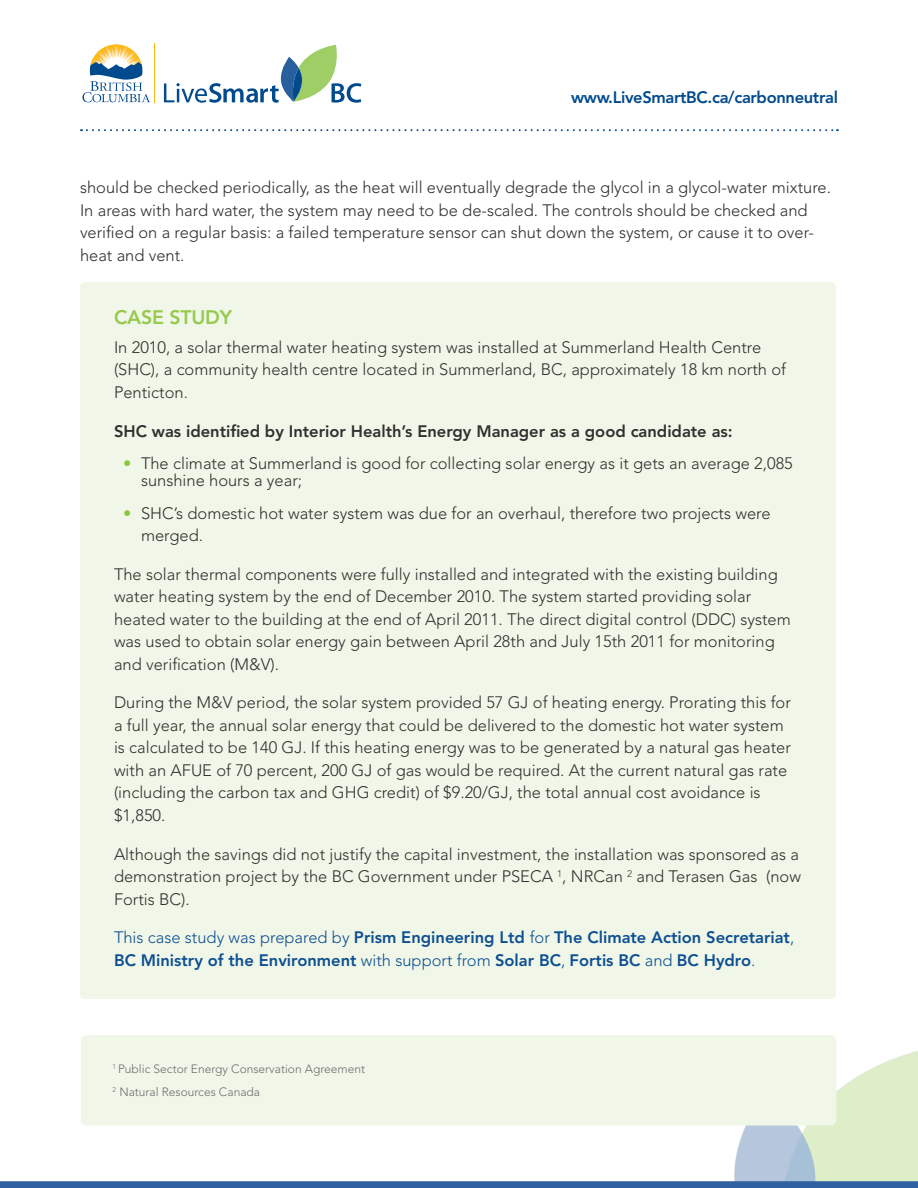
<style>
.page{position:relative;width:918px;height:1188px;background:#fff}
.page>*{position:absolute;margin:0;border:0;box-sizing:border-box;transform-origin:0 0}
.PR_Header{font:800 19.5px "Avenir LT Std";letter-spacing:-.01em;color:#96ca4e}
.body{font:300 16.5px/22.5px "Avenir LT Std";color:#312f30}
.bullets_green{font:300 16.5px/16.5px "Avenir LT Std";color:#312f30}
.body-2{font:800 16.5px/22.5px "Avenir LT Std";color:#0d4f91}
.body-3{font:800 16.5px "Avenir LT Std";color:#312f30}
.t1{font:800 16.5px "Avenir LT Std";letter-spacing:-.02em;color:#004a8d}
.body-4{font:300 12px "Avenir LT Std";color:#6c6d70}
.s1{color:#8bc63e}
.s2{font-weight:300}
</style>
<div class="page">
<img style="left:734px;top:1051px;width:184px;height:130px">
<svg style="left:82px;top:44px;width:68px;height:58px"></svg>
<svg style="left:164px;top:45px;width:197px;height:58px"></svg>
<hr style="left:154px;top:43px;width:1px;height:59px;background:#fcb814">
<svg style="left:81px;top:129px;width:757px;height:2px"></svg>
<svg style="left:0;top:1181px;width:918px;height:7px;background:#3565a2"></svg>
<div style="left:80px;top:282px;width:756px;height:717px;background:#f1f7e8;border-radius:5px"></div>
<div style="left:81px;top:1035px;width:755px;height:91px;background:#f1f7e8;border-radius:5px"></div>
<p class="t1" style="left:571px;top:88px;width:268px">www.LiveSmartBC.ca/carbonneutral</p>
<p class="body" style="left:80px;top:176px;width:752px">should be checked periodically, as the heat will eventually degrade the glycol in a glycol-water mixture.<br>In areas with hard water, the system may need to be de-scaled. The controls should be checked and verified on a regular basis: a failed temperature sensor can shut down the system, or cause it to over&shy;heat and vent.</p>
<p class="PR_Header" style="left:114px;top:305px;width:120px">CASE STUDY</p>
<p class="body" style="left:114px;top:336px;width:674px">In 2010, a solar thermal water heating system was installed at Summerland Health Centre (SHC), a community health centre located in Summerland, BC, approximately 18 km north of<br>Penticton.</p>
<p class="body-3" style="left:114px;top:421px;width:620px">SHC was identified by Interior Health’s Energy Manager as a good candidate as:</p>
<p class="bullets_green" style="left:141px;top:456px;width:653px;text-indent:-18px"><span class="s1">•</span> The climate at Summerland is good for collecting solar energy as it gets an average 2,085 sunshine hours a year;</p>
<p class="bullets_green" style="left:141px;top:502px;width:631px;line-height:22.5px;text-indent:-18px"><span class="s1">•</span> SHC’s domestic hot water system was due for an overhaul, therefore two projects were merged.</p>
<p class="body" style="left:114px;top:563px;width:678px">The solar thermal components were fully installed and integrated with the existing building water heating system by the end of December 2010. The system started providing solar heated water to the building at the end of April 2011. The direct digital control (DDC) system was used to obtain solar energy gain between April 28th and July 15th 2011 for monitoring and verification (M&amp;V).</p>
<p class="body" style="left:114px;top:692px;width:678px">During the M&amp;V period, the solar system provided 57 GJ of heating energy. Prorating this for a full year, the annual solar energy that could be delivered to the domestic hot water system is calculated to be 140 GJ. If this heating energy was to be generated by a natural gas heater with an AFUE of 70 percent, 200 GJ of gas would be required. At the current natural gas rate (including the carbon tax and GHG credit) of $9.20/GJ, the total annual cost avoidance is $1,850.</p>
<p class="body" style="left:114px;top:843px;width:688px;text-align:justify">Although the savings did not justify the capital investment, the installation was sponsored as a demonstration project by the BC Government under PSECA <sup>1</sup>, NRCan <sup>2</sup> and Terasen Gas (now Fortis BC).</p>
<p class="body-2" style="left:114px;top:926px;width:682px"><span class="s2">This case study was prepared by</span> Prism Engineering Ltd <span class="s2">for</span> The Climate Action Secretariat<span class="s2">,<br></span>BC Ministry of the Environment <span class="s2">with support from</span> Solar BC<span class="s2">,</span> Fortis BC <span class="s2">and</span> BC Hydro<span class="s2">.</span></p>
<p class="body-4" style="left:113px;top:1062px;width:254px"><sup>1</sup> Public Sector Energy Conservation Agreement</p>
<p class="body-4" style="left:113px;top:1085px;width:149px"><sup>2</sup> Natural Resources Canada</p>
</div>
